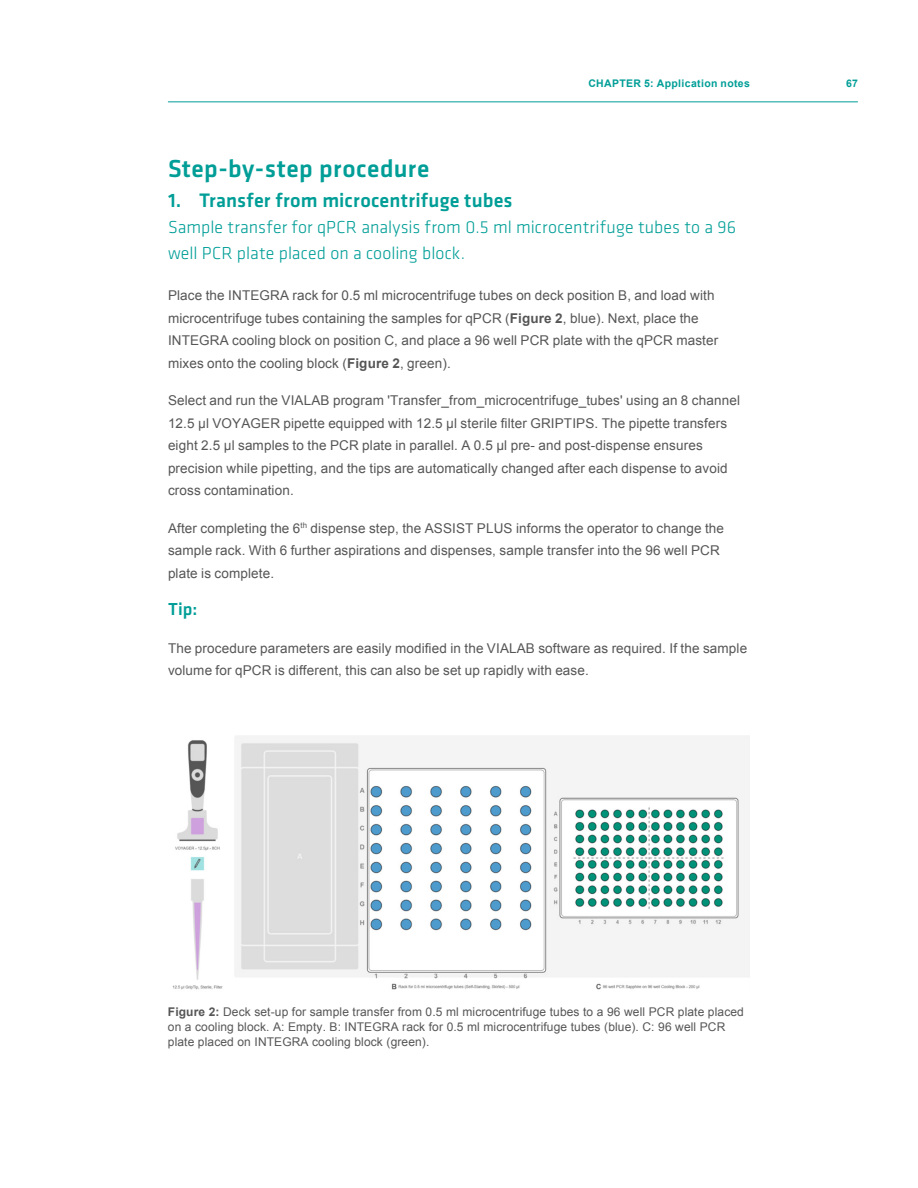
<style>
.page{position:relative;width:918px;height:1188px;background:#fff}
.page>*{position:absolute;margin:0;border:0;box-sizing:border-box;transform-origin:0 0}
.t1{font:500 25.5px "Klavika Basic";letter-spacing:.02em;color:#009e97}
.t2{font:500 20.25px "Klavika Basic";letter-spacing:.01em;color:#009e97}
.t3{font:300 18px/26.2px "Klavika Basic";color:#009e97}
.t4{font:500 18px "Klavika";color:#009e97}
.t5{font:13.5px/22.5px "Arial";letter-spacing:.01em;color:#565656}
.t6{font:12px/15px "Arial";letter-spacing:.01em;color:#565656}
.t7{font:700 10.5px "Arial";letter-spacing:.03em;color:#009e97}
.s1{font-weight:700}
</style>
<div class="page">
<hr style="left:168px;top:101px;width:690px;height:1px;background:#009e97">
<img style="left:172px;top:736px;width:578px;height:254px">
<p class="t7" style="left:588px;top:76px;width:163px">CHAPTER 5: Application notes</p>
<p class="t7" style="left:846px;top:76px;width:13px">67</p>
<h1 class="t1" style="left:168px;top:151px;width:263px">Step-by-step procedure</h1>
<h2 class="t2" style="left:168px;top:186px;width:346px">1. Transfer from microcentrifuge tubes</h2>
<h3 class="t3" style="left:168px;top:214px;width:570px">Sample transfer for qPCR analysis from 0.5 ml microcentrifuge tubes to a 96 well PCR plate placed on a cooling block.</h3>
<p class="t5" style="left:168px;top:285px;width:552px">Place the INTEGRA rack for 0.5 ml microcentrifuge tubes on deck position B, and load with microcentrifuge tubes containing the samples for qPCR (<span class="s1">Figure 2</span>, blue). Next, place the INTEGRA cooling block on position C, and place a 96 well PCR plate with the qPCR master mixes onto the cooling block (<span class="s1">Figure 2</span>, green).</p>
<p class="t5" style="left:168px;top:390px;width:574px">Select and run the VIALAB program 'Transfer_from_microcentrifuge_tubes' using an 8 channel 12.5 µl VOYAGER pipette equipped with 12.5 µl sterile filter GRIPTIPS. The pipette transfers eight 2.5 µl samples to the PCR plate in parallel. A 0.5 µl pre- and post-dispense ensures precision while pipetting, and the tips are automatically changed after each dispense to avoid cross contamination.</p>
<p class="t5" style="left:168px;top:517px;width:558px">After completing the 6<sup>th</sup> dispense step, the ASSIST PLUS informs the operator to change the sample rack. With 6 further aspirations and dispenses, sample transfer into the 96 well PCR plate is complete.</p>
<h3 class="t4" style="left:168px;top:600px;width:31px">Tip:</h3>
<p class="t5" style="left:168px;top:637px;width:581px">The procedure parameters are easily modified in the VIALAB software as required. If the sample volume for qPCR is different, this can also be set up rapidly with ease.</p>
<p class="t6" style="left:168px;top:1005px;width:578px"><span class="s1">Figure 2:</span> Deck set-up for sample transfer from 0.5 ml microcentrifuge tubes to a 96 well PCR plate placed on a cooling block. A: Empty. B: INTEGRA rack for 0.5 ml microcentrifuge tubes (blue). C: 96 well PCR plate placed on INTEGRA cooling block (green).</p>
</div>
